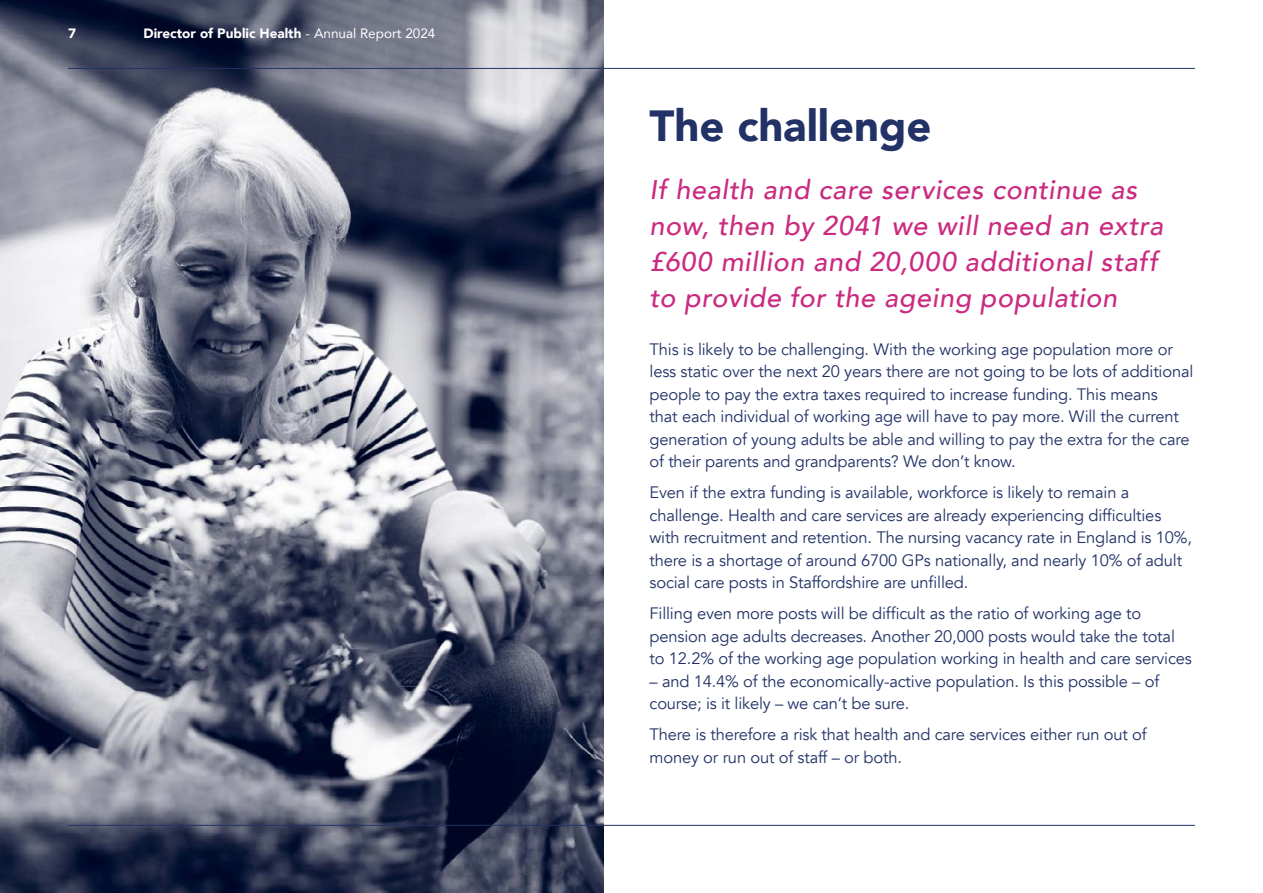
<style>
.page{position:relative;width:1263px;height:893px;background:#fff}
.page>*{position:absolute;margin:0;border:0;box-sizing:border-box;transform-origin:0 0}
.t1{font:900 43.5px "Avenir";color:#223266}
.t2{font:italic 500 27px/36px "Avenir";letter-spacing:.025em;color:#ca2a80}
.t3{font:16.5px/22.5px "Avenir";letter-spacing:-.01em;color:#223266}
.t4{font:900 13.5px "Avenir";color:#fff}
.s1{font-weight:400}
</style>
<div class="page">
<img style="left:0;top:0;width:604px;height:893px">
<hr style="left:68px;top:68px;width:1127px;height:1px;background:#223266">
<hr style="left:68px;top:825px;width:1127px;height:1px;background:#223266">
<p class="t4" style="left:68px;top:22px;width:9px">7</p>
<p class="t4" style="left:144px;top:22px;width:293px">Director of Public Health <span class="s1">- Annual Report 2024</span></p>
<h1 class="t1" style="left:649px;top:89px;width:284px">The challenge</h1>
<h2 class="t2" style="left:649px;top:172px;width:515px">If health and care services continue as now, then by 2041 we will need an extra £600 million and 20,000 additional staff to provide for the ageing population</h2>
<p class="t3" style="left:649px;top:338px;width:545px">This is likely to be challenging. With the working age population more or less static over the next 20 years there are not going to be lots of additional people to pay the extra taxes required to increase funding. This means<br>that each individual of working age will have to pay more. Will the current generation of young adults be able and willing to pay the extra for the care of their parents and grandparents? We don’t know.</p>
<p class="t3" style="left:649px;top:482px;width:544px">Even if the extra funding is available, workforce is likely to remain a challenge. Health and care services are already experiencing difficulties with recruitment and retention. The nursing vacancy rate in England is 10%, there is a shortage of around 6700 GPs nationally, and nearly 10% of adult social care posts in Staffordshire are unfilled.</p>
<p class="t3" style="left:649px;top:603px;width:544px">Filling even more posts will be difficult as the ratio of working age to pension age adults decreases. Another 20,000 posts would take the total to 12.2% of the working age population working in health and care services</p>
<p class="t3" style="left:649px;top:670px;width:511px">– and 14.4% of the economically-active population. Is this possible – of course; is it likely – we can’t be sure.</p>
<p class="t3" style="left:649px;top:724px;width:499px">There is therefore a risk that health and care services either run out of money or run out of staff – or both.</p>
</div>
